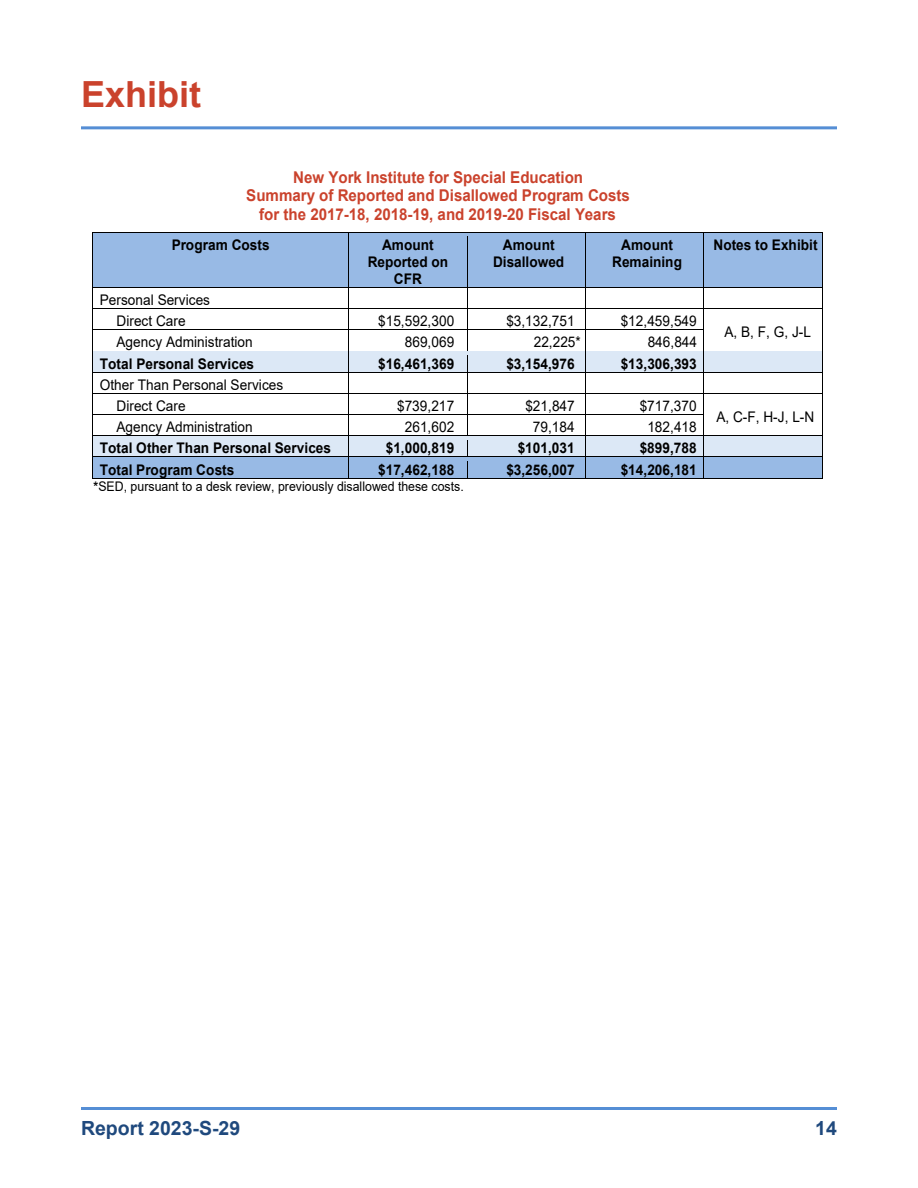
<style>
.page{position:relative;width:918px;height:1188px;background:#fff}
.page>*{position:absolute;margin:0;border:0;box-sizing:border-box;transform-origin:0 0}
.t1{font:700 36px "Arial";color:#ca422c}
.t2{font:700 19.5px "Arial";color:#1f497d}
.t3{font:700 16.2px/18.6px "Arial";color:#ca422c;text-align:center;scale:.93 1}
.t4{font:700 14.7px/17px "Arial";color:#000;text-align:center;scale:.93 1}
.t5{font:14.7px/21.1px "Arial";color:#000;text-align:center;scale:.93 1}
.t6{font:13.2px "Arial";letter-spacing:.005em;color:#000;scale:.93 1}
.s1{font-weight:700}
</style>
<div class="page">
<hr style="left:81px;top:126px;width:756px;height:3px;background:#558ed5">
<hr style="left:81px;top:1107px;width:756px;height:3px;background:#558ed5">
<div style="left:93px;top:233px;width:256px;height:54px;background:#98bae5"></div>
<div style="left:349px;top:233px;width:118px;height:54px;background:#98bae5"></div>
<div style="left:468px;top:233px;width:117px;height:54px;background:#98bae5"></div>
<div style="left:586px;top:233px;width:118px;height:54px;background:#98bae5"></div>
<div style="left:704px;top:233px;width:118px;height:54px;background:#98bae5"></div>
<hr style="left:93px;top:232px;width:256px;height:1px;background:#000">
<hr style="left:349px;top:232px;width:118px;height:1px;background:#000">
<hr style="left:468px;top:232px;width:117px;height:1px;background:#000">
<hr style="left:586px;top:232px;width:118px;height:1px;background:#000">
<hr style="left:704px;top:232px;width:118px;height:1px;background:#000">
<hr style="left:92px;top:236px;width:1px;height:51px;background:#000">
<hr style="left:349px;top:236px;width:1px;height:51px;background:#000">
<hr style="left:467px;top:236px;width:1px;height:51px;background:#000">
<hr style="left:585px;top:236px;width:1px;height:51px;background:#000">
<hr style="left:704px;top:236px;width:1px;height:51px;background:#000">
<hr style="left:822px;top:236px;width:1px;height:51px;background:#000">
<hr style="left:93px;top:287px;width:256px;height:1px;background:#000">
<hr style="left:349px;top:287px;width:118px;height:1px;background:#000">
<hr style="left:468px;top:287px;width:117px;height:1px;background:#000">
<hr style="left:586px;top:287px;width:118px;height:1px;background:#000">
<hr style="left:704px;top:287px;width:118px;height:1px;background:#000">
<hr style="left:93px;top:308px;width:256px;height:1px;background:#000">
<hr style="left:349px;top:308px;width:118px;height:1px;background:#000">
<hr style="left:468px;top:308px;width:117px;height:1px;background:#000">
<hr style="left:586px;top:308px;width:118px;height:1px;background:#000">
<hr style="left:704px;top:308px;width:118px;height:1px;background:#000">
<hr style="left:93px;top:329px;width:256px;height:1px;background:#000">
<hr style="left:349px;top:329px;width:118px;height:1px;background:#000">
<hr style="left:468px;top:329px;width:117px;height:1px;background:#000">
<hr style="left:586px;top:329px;width:118px;height:1px;background:#000">
<div style="left:93px;top:351px;width:256px;height:21px;background:#dce8f6"></div>
<div style="left:349px;top:351px;width:118px;height:21px;background:#dce8f6"></div>
<div style="left:468px;top:351px;width:117px;height:21px;background:#dce8f6"></div>
<div style="left:586px;top:351px;width:118px;height:21px;background:#dce8f6"></div>
<div style="left:704px;top:351px;width:118px;height:21px;background:#dce8f6"></div>
<hr style="left:93px;top:372px;width:256px;height:1px;background:#000">
<hr style="left:349px;top:372px;width:118px;height:1px;background:#000">
<hr style="left:468px;top:372px;width:117px;height:1px;background:#000">
<hr style="left:586px;top:372px;width:118px;height:1px;background:#000">
<hr style="left:704px;top:372px;width:118px;height:1px;background:#000">
<hr style="left:93px;top:393px;width:256px;height:1px;background:#000">
<hr style="left:349px;top:393px;width:118px;height:1px;background:#000">
<hr style="left:468px;top:393px;width:117px;height:1px;background:#000">
<hr style="left:586px;top:393px;width:118px;height:1px;background:#000">
<hr style="left:704px;top:393px;width:118px;height:1px;background:#000">
<hr style="left:93px;top:414px;width:256px;height:1px;background:#000">
<hr style="left:349px;top:414px;width:118px;height:1px;background:#000">
<hr style="left:468px;top:414px;width:117px;height:1px;background:#000">
<hr style="left:586px;top:414px;width:118px;height:1px;background:#000">
<div style="left:93px;top:436px;width:256px;height:21px;background:#dce8f6"></div>
<div style="left:349px;top:436px;width:118px;height:21px;background:#dce8f6"></div>
<div style="left:468px;top:436px;width:117px;height:21px;background:#dce8f6"></div>
<div style="left:586px;top:436px;width:118px;height:21px;background:#dce8f6"></div>
<div style="left:704px;top:436px;width:118px;height:21px;background:#dce8f6"></div>
<hr style="left:93px;top:435px;width:256px;height:1px;background:#000">
<hr style="left:349px;top:435px;width:118px;height:1px;background:#000">
<hr style="left:468px;top:435px;width:117px;height:1px;background:#000">
<hr style="left:586px;top:435px;width:118px;height:1px;background:#000">
<hr style="left:704px;top:435px;width:118px;height:1px;background:#000">
<div style="left:93px;top:457px;width:256px;height:21px;background:#98bae5"></div>
<div style="left:349px;top:457px;width:118px;height:21px;background:#98bae5"></div>
<div style="left:468px;top:457px;width:117px;height:21px;background:#98bae5"></div>
<div style="left:586px;top:457px;width:118px;height:21px;background:#98bae5"></div>
<div style="left:704px;top:457px;width:118px;height:21px;background:#98bae5"></div>
<svg style="left:92px;top:287px;width:1px;height:192px"></svg>
<hr style="left:93px;top:478px;width:256px;height:1px;background:#000">
<hr style="left:349px;top:478px;width:118px;height:1px;background:#000">
<svg style="left:467px;top:287px;width:1px;height:192px"></svg>
<hr style="left:468px;top:478px;width:117px;height:1px;background:#000">
<svg style="left:585px;top:287px;width:1px;height:192px"></svg>
<hr style="left:586px;top:478px;width:118px;height:1px;background:#000">
<hr style="left:704px;top:478px;width:118px;height:1px;background:#000">
<svg style="left:822px;top:287px;width:1px;height:192px"></svg>
<h1 class="t1" style="left:81px;top:69px;width:122px">Exhibit</h1>
<p class="t3" style="left:246px;top:168px;width:414px">New York Institute for Special Education<br>Summary of Reported and Disallowed Program Costs for the 2017-18, 2018-19, and 2019-20 Fiscal Years</p>
<p class="t4" style="left:172px;top:237px;width:107px">Program Costs</p>
<p class="t4" style="left:368px;top:237px;width:88px">Amount<br>Reported on<br>CFR</p>
<p class="t4" style="left:493px;top:237px;width:78px">Amount<br>Disallowed</p>
<p class="t4" style="left:612px;top:237px;width:77px">Amount<br>Remaining</p>
<p class="t4" style="left:713px;top:237px;width:113px">Notes to Exhibit</p>
<p class="t5" style="left:100px;top:289px;width:120px">Personal Services<br>Direct Care</p>
<p class="t5" style="left:378px;top:310px;width:83px">$15,592,300</p>
<p class="t5" style="left:506px;top:310px;width:75px">$3,132,751</p>
<p class="t5" style="left:621px;top:310px;width:83px">$12,459,549</p>
<p class="t5" style="left:724px;top:321px;width:95px">A, B, F, G, J-L</p>
<p class="t5" style="left:117px;top:332px;width:148px">Agency Administration</p>
<p class="t5" style="left:405px;top:332px;width:55px">869,069</p>
<p class="t5" style="left:534px;top:332px;width:52px">22,225*</p>
<p class="t5" style="left:648px;top:332px;width:55px">846,844</p>
<p class="t4" style="left:100px;top:355px;width:167px">Total Personal Services</p>
<p class="t4" style="left:378px;top:355px;width:83px">$16,461,369</p>
<p class="t4" style="left:506px;top:355px;width:75px">$3,154,976</p>
<p class="t4" style="left:621px;top:355px;width:83px">$13,306,393</p>
<p class="t5" style="left:117px;top:374px;width:181px;text-align:left;text-indent:-17px">Other Than Personal Services<br>Direct Care</p>
<p class="t5" style="left:397px;top:395px;width:63px">$739,217</p>
<p class="t5" style="left:525px;top:395px;width:55px">$21,847</p>
<p class="t5" style="left:640px;top:395px;width:63px">$717,370</p>
<p class="t5" style="left:716px;top:406px;width:107px">A, C-F, H-J, L-N</p>
<p class="t5" style="left:117px;top:416px;width:148px">Agency Administration</p>
<p class="t5" style="left:405px;top:416px;width:55px">261,602</p>
<p class="t5" style="left:533px;top:416px;width:46px">79,184</p>
<p class="t5" style="left:647px;top:416px;width:55px">182,418</p>
<p class="t4" style="left:100px;top:440px;width:250px">Total Other Than Personal Services</p>
<p class="t4" style="left:386px;top:440px;width:75px">$1,000,819</p>
<p class="t4" style="left:518px;top:440px;width:63px">$101,031</p>
<p class="t4" style="left:640px;top:440px;width:63px">$899,788</p>
<p class="t4" style="left:100px;top:461px;width:146px">Total Program Costs</p>
<p class="t4" style="left:378px;top:461px;width:83px">$17,462,188</p>
<p class="t4" style="left:506px;top:461px;width:75px">$3,256,007</p>
<p class="t4" style="left:621px;top:461px;width:83px">$14,206,181</p>
<p class="t6" style="left:94px;top:477px;width:400px"><span class="s1">*</span>SED, pursuant to a desk review, previously disallowed these costs.</p>
<h2 class="t2" style="left:81px;top:1114px;width:161px">Report 2023-S-29</h2>
<h2 class="t2" style="left:815px;top:1114px;width:23px">14</h2>
</div>
